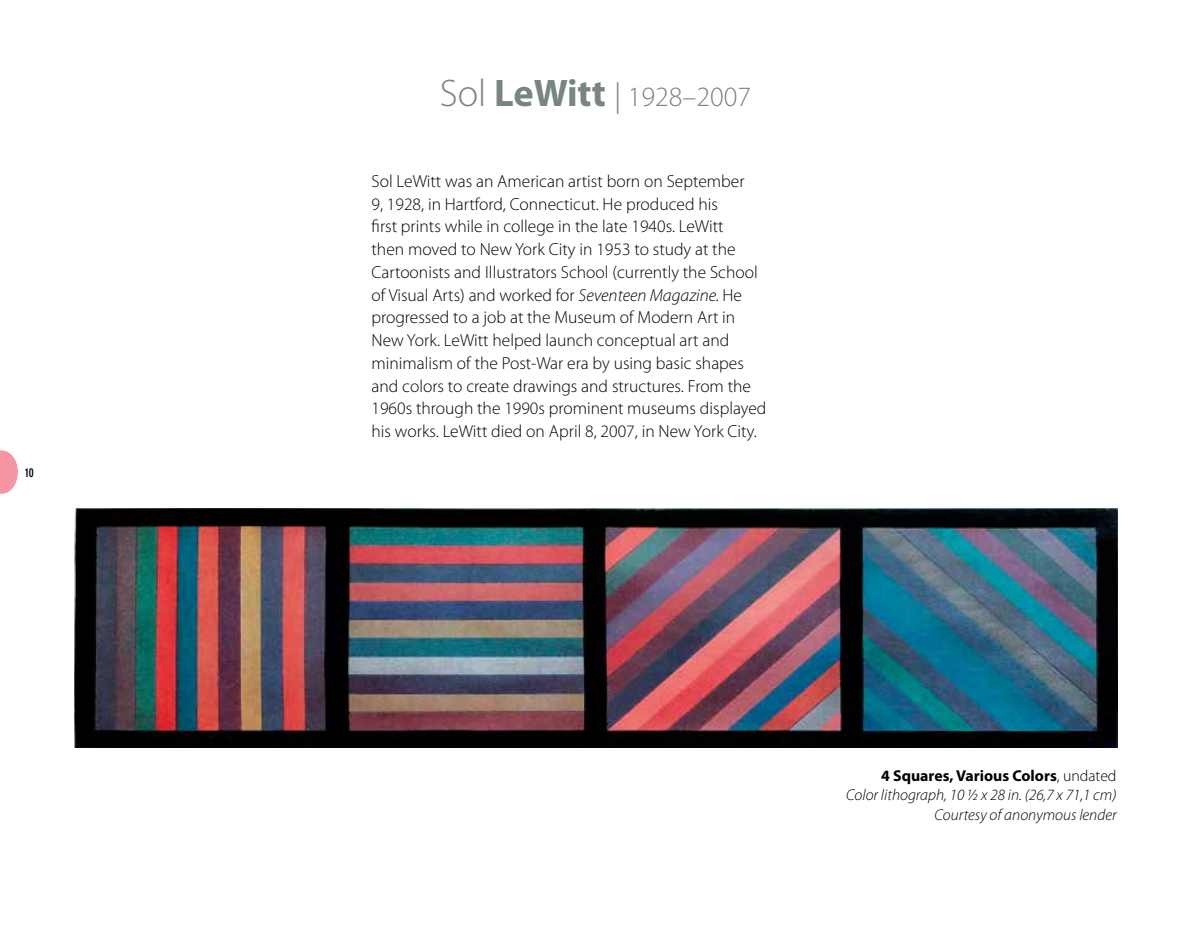
<style>
.page{position:relative;width:1191px;height:943px;background:#fff}
.page>*{position:absolute;margin:0;border:0;box-sizing:border-box;transform-origin:0 0}
.t1{font:300 28px "Myriad Pro";color:#78867f}
.t2{font:300 17.5px/22.8px "Myriad Pro";color:#000}
.t3{font:italic 300 15.75px/19.2px "Myriad Pro";color:#000;text-align:right}
.t4{font:700 condensed 12.25px "DIN Neuzeit Grotesk";color:#000}
.s1{font-size:38.5px}
.s2{font-weight:700;font-size:38.5px}
.s3{font-size:31.5px}
.s4{font-style:italic}
.s5{font-weight:700;font-style:normal}
.s6{font-style:normal}
</style>
<div class="page">
<svg style="left:0;top:450px;width:18px;height:44px"></svg>
<img style="left:74px;top:508px;width:1043px;height:239px">
<p class="t4" style="left:25px;top:465px;width:10px">10</p>
<h1 class="t1" style="left:440px;top:80px;width:313px"><span class="s1">Sol</span> <span class="s2">LeWitt</span> <span class="s3">|</span> 1928–2007</h1>
<p class="t2" style="left:371px;top:169px;width:396px">Sol LeWitt was an American artist born on September<br>9, 1928, in Hartford, Connecticut. He produced his<br>first prints while in college in the late 1940s. LeWitt<br>then moved to New York City in 1953 to study at the Cartoonists and Illustrators School (currently the School of Visual Arts) and worked for <span class="s4">Seventeen Magazine.</span> He progressed to a job at the Museum of Modern Art in New York. LeWitt helped launch conceptual art and minimalism of the Post-War era by using basic shapes and colors to create drawings and structures. From the 1960s through the 1990s prominent museums displayed his works. LeWitt died on April 8, 2007, in New York City.</p>
<p class="t3" style="left:846px;top:766px;width:272px"><span class="s5">4 Squares, Various Colors</span><span class="s6">, undated<br></span>Color lithograph, 10 ½ x 28 in. (26,7 x 71,1 cm)<br>Courtesy of anonymous lender</p>
</div>
